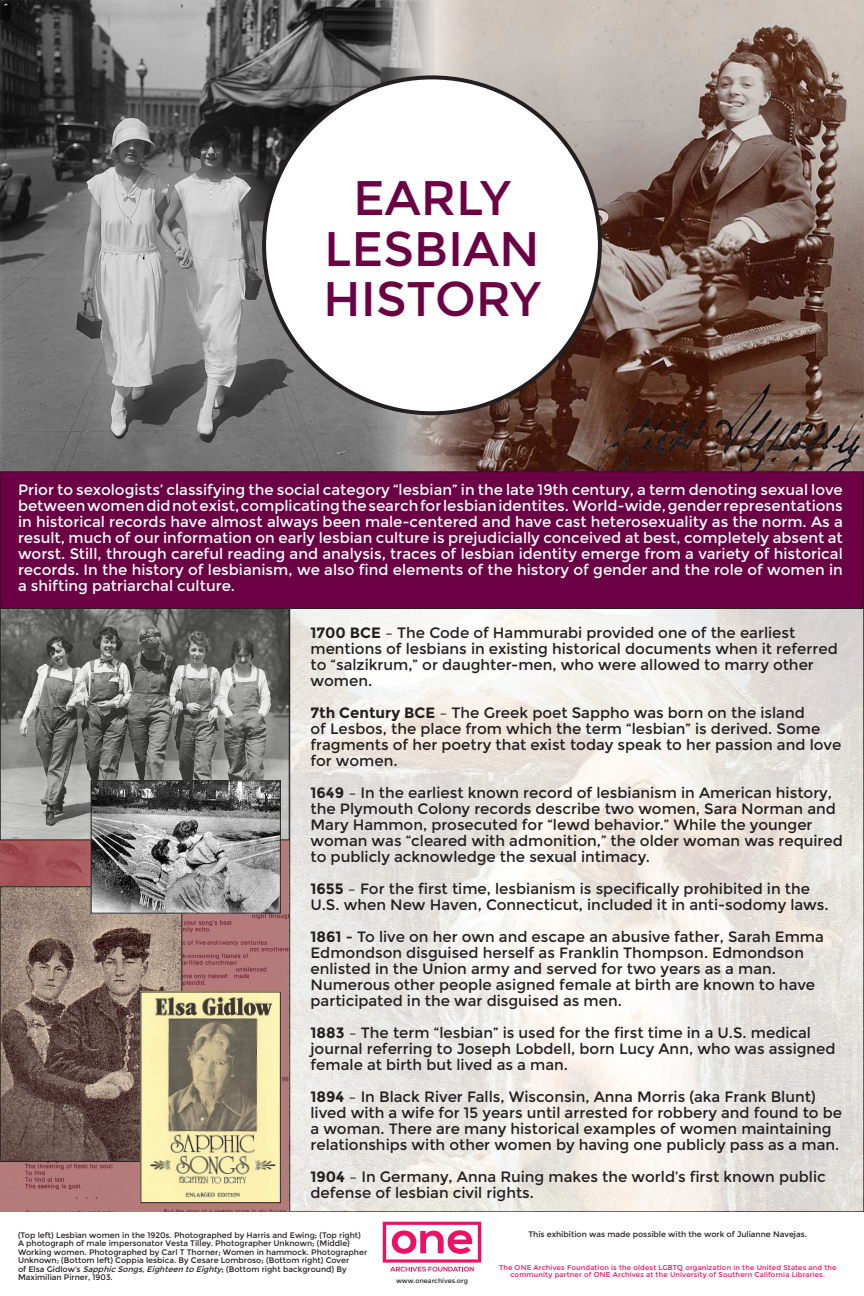
<style>
.page{position:relative;width:864px;height:1296px;background:#fff}
.page>*{position:absolute;margin:0;border:0;box-sizing:border-box;transform-origin:0 0}
.t1{font:48.5px "Montserrat";color:#6c0044}
.t2{font:15px/16px "Montserrat";color:#231f20}
.t3{font:15px/16px "Montserrat";color:#fff;text-align:justify}
.t4{font:8px/8.5px "Montserrat";color:#231f20}
.t5{font:7px/7.5px "Montserrat";letter-spacing:.02em;color:#ec1165;text-align:center}
.t6{font:6.5px "Montserrat";color:#231f20}
.s1{font-weight:700}
.s2{font-style:italic}
</style>
<div class="page">
<svg style="left:0;top:840px;width:290px;height:372px;fill:#b47a79"></svg>
<img style="left:0;top:0;width:398px;height:472px">
<img style="left:398px;top:0;width:466px;height:472px">
<img style="left:2px;top:610px;width:286px;height:228px">
<div style="left:0;top:608px;width:290px;height:232px;border:1px solid #231f20"></div>
<img style="left:2px;top:888px;width:178px;height:272px">
<div style="left:0;top:886px;width:182px;height:276px;border:1px solid #231f20"></div>
<img style="left:93px;top:783px;width:186px;height:128px">
<div style="left:91px;top:781px;width:190px;height:132px;border:1px solid #231f20"></div>
<img style="left:143px;top:994px;width:136px;height:207px">
<div style="left:141px;top:992px;width:140px;height:211px;border:1px solid #231f20"></div>
<svg style="left:292px;top:609px;width:570px;height:601px"></svg>
<div style="left:264px;top:77px;width:336px;height:336px;background:#fff;border-radius:50%"></div>
<div style="left:0;top:472px;width:864px;height:136px;background:#6c0044"></div>
<div style="left:0;top:472px;width:864px;height:137px;border:1px solid #231f20"></div>
<svg style="left:383px;top:1222px;width:98px;height:50px"></svg>
<p class="t1" style="left:353px;top:170px;width:159px">EARLY</p>
<p class="t1" style="left:324px;top:221px;width:217px">LESBIAN</p>
<p class="t1" style="left:323px;top:271px;width:219px">HISTORY</p>
<p class="t3" style="left:18px;top:482px;width:826px">Prior to sexologists’ classifying the social category “lesbian” in the late 19th century, a term denoting sexual love between women did not exist, complicating the search for lesbian identites. World-wide, gender representations in historical records have almost always been male-centered and have cast heterosexuality as the norm. As a result, much of our information on early lesbian culture is prejudicially conceived at best, completely absent at worst. Still, through careful reading and analysis, traces of lesbian identity emerge from a variety of historical records. In the history of lesbianism, we also find elements of the history of gender and the role of women in a shifting patriarchal culture.</p>
<p class="t2" style="left:310px;top:625px;width:529px"><span class="s1">1700 BCE</span> – The Code of Hammurabi provided one of the earliest mentions of lesbians in existing historical documents when it referred to “salzikrum,” or daughter-men, who were allowed to marry other women.</p>
<p class="t2" style="left:310px;top:705px;width:532px"><span class="s1">7th Century BCE</span> – The Greek poet Sappho was born on the island<br>of Lesbos, the place from which the term “lesbian” is derived. Some fragments of her poetry that exist today speak to her passion and love for women.</p>
<p class="t2" style="left:310px;top:785px;width:534px"><span class="s1">1649</span> – In the earliest known record of lesbianism in American history, the Plymouth Colony records describe two women, Sara Norman and Mary Hammon, prosecuted for “lewd behavior.” While the younger woman was “cleared with admonition,” the older woman was required to publicly acknowledge the sexual intimacy.</p>
<p class="t2" style="left:310px;top:881px;width:520px"><span class="s1">1655</span> – For the first time, lesbianism is specifically prohibited in the<br>U.S. when New Haven, Connecticut, included it in anti-sodomy laws.</p>
<p class="t2" style="left:310px;top:929px;width:515px"><span class="s1">1861</span> - To live on her own and escape an abusive father, Sarah Emma Edmondson disguised herself as Franklin Thompson. Edmondson enlisted in the Union army and served for two years as a man.<br>Numerous other people asigned female at birth are known to have participated in the war disguised as men.</p>
<p class="t2" style="left:310px;top:1025px;width:527px"><span class="s1">1883</span> – The term “lesbian” is used for the first time in a U.S. medical journal referring to Joseph Lobdell, born Lucy Ann, who was assigned female at birth but lived as a man.</p>
<p class="t2" style="left:310px;top:1089px;width:533px"><span class="s1">1894</span> – In Black River Falls, Wisconsin, Anna Morris (aka Frank Blunt) lived with a wife for 15 years until arrested for robbery and found to be a woman. There are many historical examples of women maintaining relationships with other women by having one publicly pass as a man.</p>
<p class="t2" style="left:310px;top:1169px;width:517px"><span class="s1">1904</span> – In Germany, Anna Ruing makes the world’s first known public defense of lesbian civil rights.</p>
<p class="t4" style="left:18px;top:1231px;width:351px">(Top left) Lesbian women in the 1920s. Photographed by Harris and Ewing; (Top right)<br>A photograph of male impersonator Vesta Tilley. Photographer Unknown; (Middle)<br>Working women. Photographed by Carl T Thorner; Women in hammock. Photographer Unknown; (Bottom left) Coppia lesbica. By Cesare Lombroso; (Bottom right) Cover<br>of Elsa Gidlow’s <span class="s2">SapphicSongs,Eighteen to Eighty</span>; (Bottom right background) By Maximilian Pirner, 1903.</p>
<p class="t6" style="left:396px;top:1277px;width:73px">www.onearchives.org</p>
<p class="t4" style="left:528px;top:1230px;width:280px">This exhibition was made possible with the work of Julianne Navejas.</p>
<p class="t5" style="left:499px;top:1264px;width:339px">The ONE Archives Foundation is the oldest LGBTQ organization in the United States and the community partner of ONE Archives at the University of Southern California Libraries.</p>
</div>
